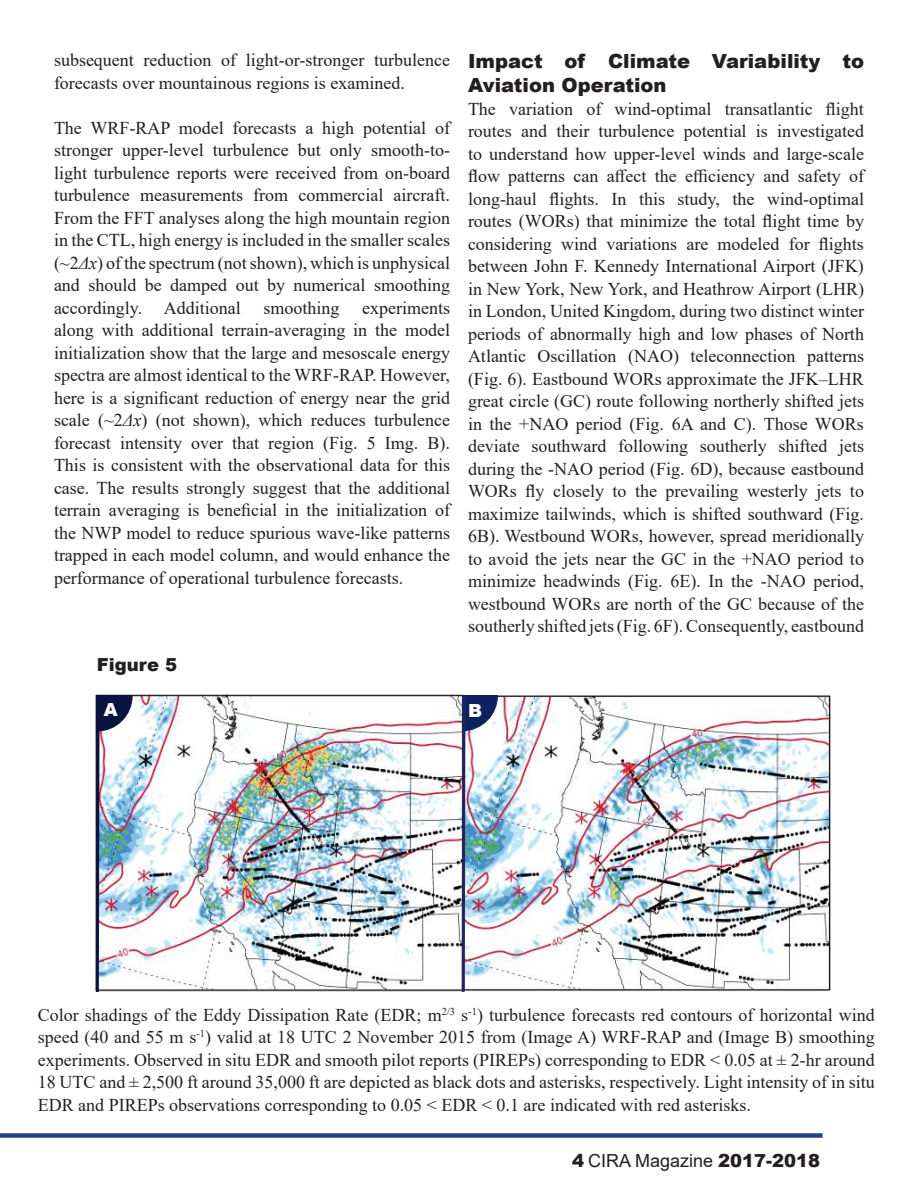
<style>
.page{position:relative;width:918px;height:1188px;background:#fff}
.page>*{position:absolute;margin:0;border:0;box-sizing:border-box;transform-origin:0 0}
.t1{font:900 19.5px/24.3px "Arial";color:#231f20}
.t2{font:18px/22.5px "Times New Roman";color:#231f20;text-align:justify}
.t3{font:18px "Arial";color:#231f20}
.t4{font:900 18px "Arial";color:#231f20}
.t5{font:900 18px "Arial";color:#fff}
.s1{font-style:italic}
.s2{font-weight:900}
</style>
<div class="page">
<div style="left:0;top:1133px;width:823px;height:5px;background:#253f8e"></div>
<img style="left:133px;top:695px;width:326px;height:297px">
<img style="left:459px;top:695px;width:372px;height:297px">
<img style="left:460px;top:694px;width:38px;height:298px">
<img style="left:95px;top:694px;width:38px;height:298px">
<p class="t2" style="left:54px;top:49px;width:398px">subsequent reduction of light-or-stronger turbulence forecasts over mountainous regions is examined.</p>
<p class="t2" style="left:54px;top:116px;width:398px">The WRF-RAP model forecasts a high potential of stronger upper-level turbulence but only smooth-to&shy;light turbulence reports were received from on-board turbulence measurements from commercial aircraft.<br>From the FFT analyses along the high mountain region in the CTL, high energy is included in the smaller scales (~2<span class="s1">Δx</span>) of the spectrum (not shown), which is unphysical and should be damped out by numerical smoothing accordingly. Additional</p>
<p class="t2" style="left:54px;top:296px;width:398px;text-indent:308px">experiments along with additional terrain-averaging in the model initialization show that the large and mesoscale energy spectra are almost identical to the WRF-RAP. However, here is a significant reduction of energy near the grid scale (~2<span class="s1">Δx</span>) (not shown), which reduces turbulence forecast intensity over that region (Fig. 5 Img. B).<br>This is consistent with the observational data for this case. The results strongly suggest that the additional terrain averaging is beneficial in the initialization of the NWP model to reduce spurious wave-like patterns trapped in each model column, and would enhance the performance of operational turbulence forecasts.</p>
<p class="t2" style="left:263px;top:296px;width:78px">smoothing</p>
<p class="t4" style="left:97px;top:652px;width:82px">Figure 5</p>
<p class="t1" style="left:468px;top:48px;width:398px">Impact of Climate Variability to<br>Aviation Operation</p>
<p class="t2" style="left:468px;top:97px;width:398px">The variation of wind-optimal transatlantic flight routes and their turbulence potential is investigated to understand how upper-level winds and large-scale flow patterns can affect the efficiency and safety of long-haul flights. In this study, the wind-optimal routes (WORs) that minimize the total flight time by considering wind variations are modeled for flights between John F. Kennedy International Airport (JFK) in New York, New York, and Heathrow Airport (LHR) in London, United Kingdom, during two distinct winter periods of abnormally high and low phases of North Atlantic Oscillation (NAO) teleconnection patterns (Fig. 6). Eastbound WORs approximate the JFK–LHR great circle (GC) route following northerly shifted jets in the +NAO period (Fig. 6A and C). Those WORs deviate southward following southerly shifted jets during the -NAO period (Fig. 6D), because eastbound WORs fly closely to the prevailing westerly jets to maximize tailwinds, which is shifted southward (Fig.<br>6B). Westbound WORs, however, spread meridionally to avoid the jets near the GC in the +NAO period to minimize headwinds (Fig. 6E). In the -NAO period, westbound WORs are north of the GC because of the southerly shifted jets (Fig. 6F). Consequently, eastbound</p>
<p class="t5" style="left:468px;top:697px;width:16px">B</p>
<p class="t2" style="left:38px;top:1003px;width:839px">Color shadings of the Eddy Dissipation Rate (EDR; m<sup>2/3</sup> s<sup>-1</sup>) turbulence forecasts red contours of horizontal wind speed (40 and 55 m s<sup>-1</sup>) valid at 18 UTC 2 November 2015 from (Image A) WRF-RAP and (Image B) smoothing experiments. Observed in situ EDR and smooth pilot reports (PIREPs) corresponding to EDR &lt; 0.05 at ± 2-hr around 18 UTC and ± 2,500 ft around 35,000 ft are depicted as black dots and asterisks, respectively. Light intensity of in situ EDR and PIREPs observations corresponding to 0.05 &lt; EDR &lt; 0.1 are indicated with red asterisks.</p>
<p class="t3" style="left:572px;top:1148px;width:250px"><span class="s2">4</span> CIRA Magazine <span class="s2">2017-2018</span></p>
</div>
